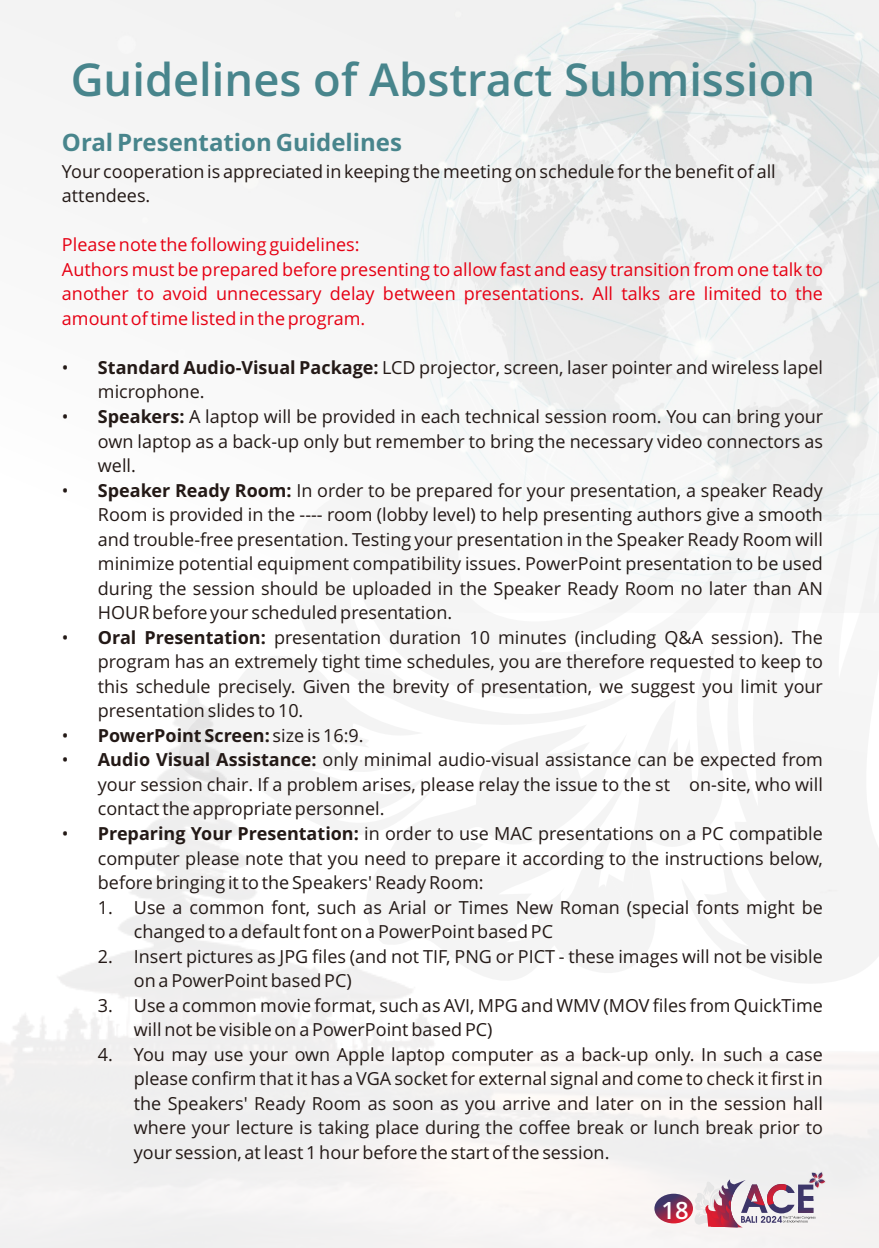
<style>
.page{position:relative;width:879px;height:1248px;background:#fff}
.page>*{position:absolute;margin:0;border:0;box-sizing:border-box;transform-origin:0 0}
.t1{font:600 45.2px "Open Sans";color:#48858c}
.t2{font:700 24px "Open Sans";color:#48858c}
.t3{font:600 23.8px "Open Sans";color:#fff}
.t4{font:18px/24.6px "Open Sans";color:#231916;text-align:justify}
.t5{font:18px/24.6px "Open Sans";color:#e60013}
.t6{font:700 18px "Open Sans";color:#231916}
.s1{font-weight:700}
.s2{font-weight:400}
</style>
<div class="page">
<img style="left:0;top:0;width:878px;height:288px">
<svg style="left:681px;top:215px;width:197px;height:398px;fill:#f2f2f2"></svg>
<svg style="left:308px;top:288px;width:478px;height:325px;fill:#f6f7f7"></svg>
<img style="left:0;top:709px;width:878px;height:538px">
<svg style="left:693px;top:1170px;width:142px;height:57px"></svg>
<svg style="left:654px;top:1193px;width:39px;height:30px"></svg>
<svg style="left:178px;top:656px;width:545px;height:256px"></svg>
<h1 class="t1" style="left:71px;top:62px;width:746px">Guidelines of Abstract Submission</h1>
<h2 class="t2" style="left:62px;top:133px;width:342px">Oral Presentation Guidelines</h2>
<p class="t4" style="left:62px;top:161px;width:715px">Your cooperation is appreciated in keeping the meeting on schedule for the benefit of all attendees.</p>
<p class="t5" style="left:62px;top:234px;width:762px">Please note the following guidelines:<br>Authors must be prepared before presenting to allow fast and easy transition from one talk to another to avoid unnecessary delay between presentations. All talks are limited to the amount of time listed in the program.</p>
<p class="t4" style="left:98px;top:357px;width:726px;text-indent:-36px">• <span class="s1">Standard Audio-Visual Package:</span> LCD projector, screen, laser pointer and wireless lapel microphone.</p>
<p class="t4" style="left:98px;top:406px;width:727px;text-indent:-36px">• <span class="s1">Speakers:</span> A laptop will be provided in each technical session room. You can bring your own laptop as a back-up only but remember to bring the necessary video connectors as well.</p>
<p class="t4" style="left:98px;top:479px;width:726px;text-indent:-36px">• <span class="s1">Speaker Ready Room:</span> In order to be prepared for your presentation, a speaker Ready Room is provided in the ---- room (lobby level) to help presenting authors give a smooth and trouble-free presentation. Testing your presentation in the Speaker Ready Room will minimize potential equipment compatibility issues. PowerPoint presentation to be used during the session should be uploaded in the Speaker Ready Room no later than AN HOUR before your scheduled presentation.</p>
<p class="t4" style="left:98px;top:626px;width:726px;text-indent:-36px">• <span class="s1">Oral Presentation:</span> presentation duration 10 minutes (including Q&amp;A session). The program has an extremely tight time schedules, you are therefore requested to keep to this schedule precisely. Given the brevity of presentation, we suggest you limit your presentation slides to 10.</p>
<p class="t6" style="left:62px;top:728px;width:303px"><span class="s2">•</span> PowerPoint Screen: <span class="s2">size is 16:9.</span></p>
<p class="t4" style="left:98px;top:749px;width:726px;text-indent:-36px">• <span class="s1">Audio Visual Assistance:</span> only minimal audio-visual assistance can be expected from your session chair. If a problem arises, please relay the issue to the st on-site, who will contact the appropriate personnel.</p>
<p class="t4" style="left:98px;top:822px;width:726px;text-indent:-36px">• <span class="s1">Preparing Your Presentation:</span> in order to use MAC presentations on a PC compatible computer please note that you need to prepare it according to the instructions below, before bringing it to the Speakers' Ready Room:</p>
<p class="t4" style="left:134px;top:896px;width:690px;text-indent:-36px">1. Use a common font, such as Arial or Times New Roman (special fonts might be changed to a default font on a PowerPoint based PC</p>
<p class="t4" style="left:134px;top:945px;width:690px;text-indent:-36px">2. Insert pictures as JPG files (and not TIF, PNG or PICT - these images will not be visible on a PowerPoint based PC)</p>
<p class="t4" style="left:134px;top:994px;width:690px;text-indent:-36px">3. Use a common movie format, such as AVI, MPG and WMV (MOV files from QuickTime will not be visible on a PowerPoint based PC)</p>
<p class="t4" style="left:134px;top:1043px;width:690px;text-indent:-36px">4. You may use your own Apple laptop computer as a back-up only. In such a case please confirm that it has a VGA socket for external signal and come to check it first in the Speakers' Ready Room as soon as you arrive and later on in the session hall where your lecture is taking place during the coffee break or lunch break prior to your session, at least 1 hour before the start of the session.</p>
<h3 class="t3" style="left:661px;top:1200px;width:29px">18</h3>
</div>
